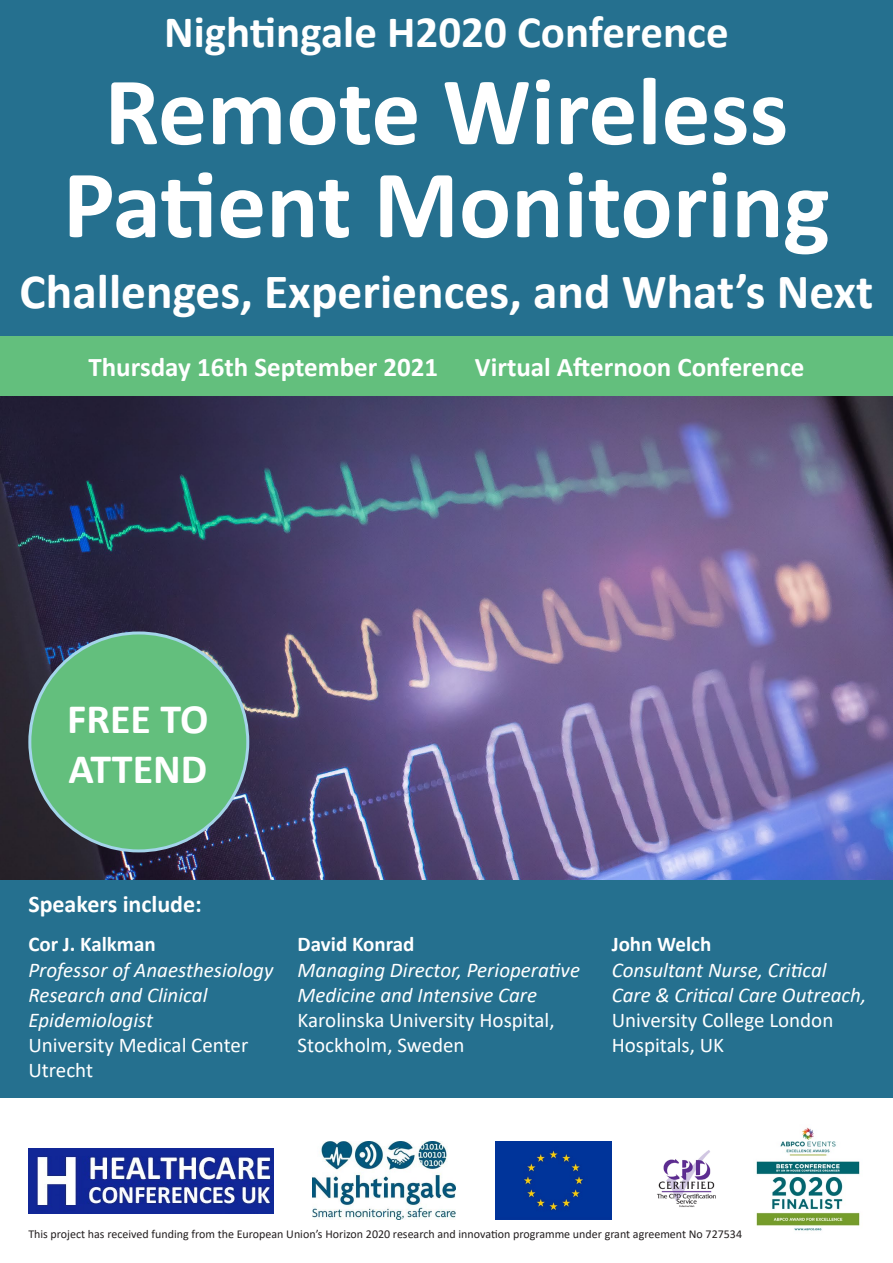
<style>
.page{position:relative;width:893px;height:1263px;background:#fff}
.page>*{position:absolute;margin:0;border:0;box-sizing:border-box;transform-origin:0 0}
.t1{font:700 97.5px/93px "Calibri";color:#fff;text-align:center}
.t2{font:700 49.5px "Calibri";color:#fff}
.t3{font:700 45px "Calibri";color:#fff}
.t4{font:700 42px/50.4px "Calibri";color:#fff}
.t5{font:700 27px "Calibri";color:#fff}
.t6{font:700 24px "Calibri";color:#fff}
.Speaker{font:italic 21px/25.2px "Calibri";color:#fff}
.Jt{font:italic 21px/25.2px "Calibri";color:#fff}
.org{font:21px "Calibri";color:#fff}
.Speaker-2{font:700 21px "Calibri";color:#fff}
.Speaker-3{font:21px/25.2px "Calibri";color:#fff}
.t7{font:12px "Calibri";color:#231f20}
.s1{font-style:normal}
</style>
<div class="page">
<div style="left:0;top:0;width:893px;height:336px;background:#25708f"></div>
<img style="left:0;top:395px;width:893px;height:485px">
<div style="left:0;top:880px;width:893px;height:218px;background:#25708f"></div>
<div style="left:0;top:336px;width:893px;height:59px;background:#63bf7d"></div>
<img style="left:28px;top:1148px;width:246px;height:65px">
<img style="left:657px;top:1150px;width:59px;height:57px">
<img style="left:756px;top:1127px;width:104px;height:104px">
<img style="left:313px;top:1142px;width:142px;height:77px">
<div style="left:495px;top:1142px;width:117px;height:77px;background:#00349a"></div>
<div style="left:30px;top:633px;width:218px;height:218px;background:#63bf7d;border-radius:50%"></div>
<p class="t3" style="left:164px;top:0;width:566px">Nightingale H2020 Conference</p>
<p class="t1" style="left:63px;top:64px;width:769px">Remote Wireless<br>Patient Monitoring</p>
<p class="t2" style="left:20px;top:256px;width:855px">Challenges, Experiences, and What’s Next</p>
<p class="t5" style="left:88px;top:348px;width:351px">Thursday 16th September 2021</p>
<p class="t5" style="left:475px;top:348px;width:331px">Virtual Afternoon Conference</p>
<p class="t4" style="left:67px;top:693px;width:143px">FREE TO<br>ATTEND</p>
<p class="t6" style="left:28px;top:887px;width:175px">Speakers include:</p>
<p class="Speaker-2" style="left:28px;top:929px;width:129px">Cor J. Kalkman</p>
<p class="Speaker" style="left:28px;top:956px;width:247px">Professor of Anaesthesiology<br>Research and Clinical<br>Epidemiologist</p>
<p class="Speaker-3" style="left:28px;top:1032px;width:222px">University Medical Center<br>Utrecht</p>
<p class="Speaker-2" style="left:298px;top:929px;width:118px">David Konrad</p>
<p class="Jt" style="left:298px;top:956px;width:284px">Managing Director, Perioperative<br>Medicine and Intensive Care</p>
<p class="org" style="left:298px;top:1005px;width:259px">Karolinska University Hospital,</p>
<p class="org" style="left:298px;top:1030px;width:168px">Stockholm, Sweden</p>
<p class="Speaker-2" style="left:612px;top:929px;width:101px">John Welch</p>
<p class="Speaker" style="left:612px;top:956px;width:256px">Consultant Nurse, Critical<br>Care &amp; Critical Care Outreach,<br><span class="s1">University College London<br>Hospitals, UK</span></p>
<p class="t7" style="left:28px;top:1226px;width:715px">This project has received funding from the European Union’s Horizon 2020 research and innovation programme under grant agreement No 727534</p>
</div>
